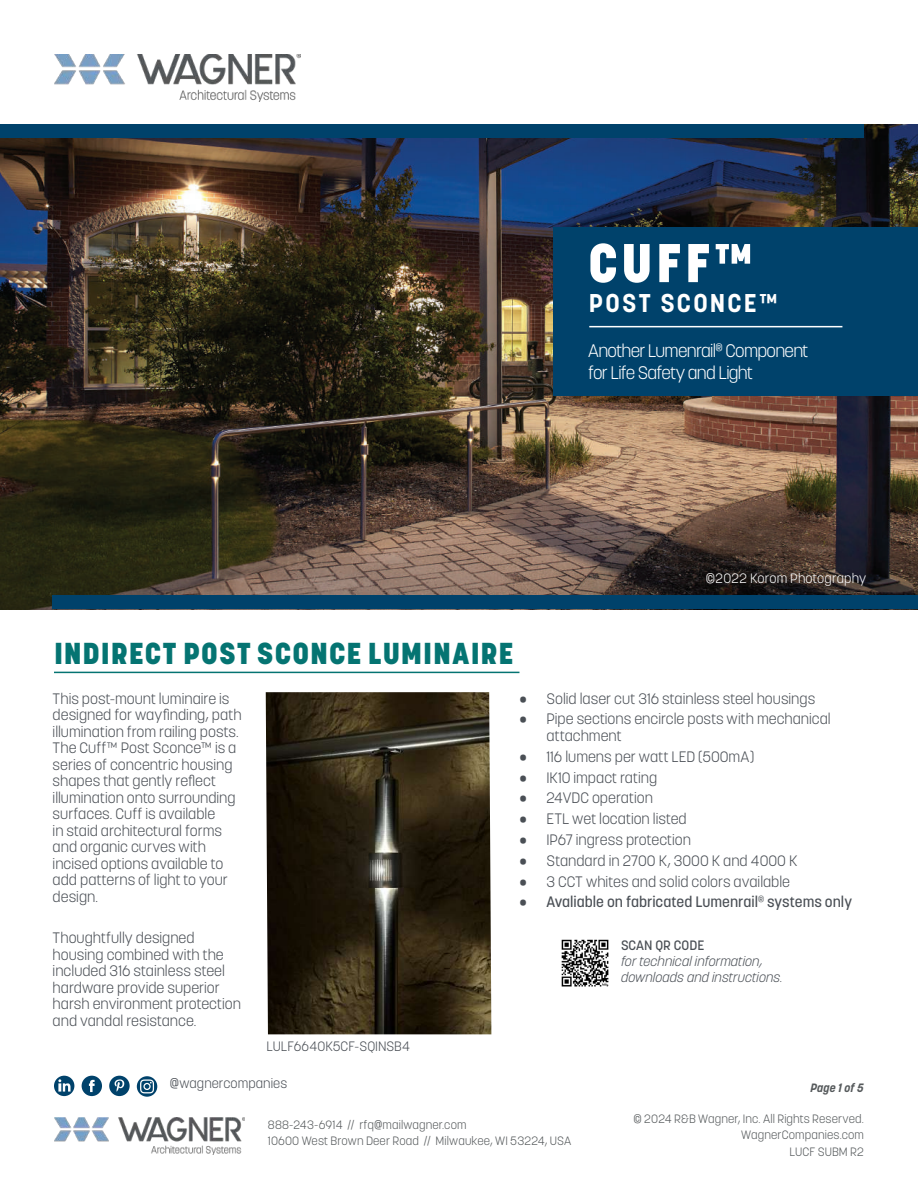
<style>
.page{position:relative;width:918px;height:1188px;background:#fff}
.page>*{position:absolute;margin:0;border:0;box-sizing:border-box;transform-origin:0 0}
.t1{font:800 54px "Korolev";color:#fff}
.t2{font:800 30px "Korolev";letter-spacing:.03em;color:#057472}
.t3{font:700 25.5px "Korolev";letter-spacing:.09em;color:#fff}
.t4{font:300 18px/21.6px "Korolev";letter-spacing:-.04em;color:#fff}
.t5{font:300 15px/16.5px "Korolev";color:#4a4f55}
.t6{font:500 15px "Korolev";color:#4a4f55}
.t7{font:italic 300 13.5px/16.2px "Korolev";color:#4a4f55}
.t8{font:300 13.5px "Korolev";letter-spacing:.005em;color:#4a4f55}
.t9{font:300 13.5px "Korolev";letter-spacing:.015em;color:#fff}
.t10{font:500 13.5px "Korolev";color:#4a4f55}
.t11{font:300 12px/16.4px "Korolev";letter-spacing:.01em;color:#565a5c}
.t12{font:italic 700 12px "Korolev";color:#565a5c}
.s1{color:#4a4f54}
</style>
<div class="page">
<img style="left:54px;top:1117px;width:190px;height:37px">
<svg style="left:82px;top:1076px;width:20px;height:20px"></svg>
<svg style="left:54px;top:1076px;width:20px;height:20px"></svg>
<svg style="left:137px;top:1076px;width:20px;height:21px"></svg>
<svg style="left:109px;top:1076px;width:21px;height:20px"></svg>
<img style="left:0;top:124px;width:918px;height:485px">
<div style="left:554px;top:227px;width:364px;height:168px;background:#00426b"></div>
<img style="left:54px;top:54px;width:247px;height:47px">
<hr style="left:54px;top:672px;width:465px;height:1px;background:#057472">
<div style="left:0;top:124px;width:864px;height:14px;background:#00426b"></div>
<div style="left:53px;top:596px;width:865px;height:13px;background:#00426b"></div>
<hr style="left:589px;top:326px;width:253px;height:1px;background:#fff">
<img style="left:561px;top:939px;width:48px;height:48px">
<img style="left:266px;top:692px;width:225px;height:342px">
<h1 class="t1" style="left:588px;top:229px;width:167px">CUFF™</h1>
<h3 class="t3" style="left:589px;top:287px;width:191px">POST SCONCE™</h3>
<p class="t4" style="left:588px;top:340px;width:222px">Another Lumenrail<sup>®</sup> Component for Life Safety and Light</p>
<p class="t9" style="left:706px;top:569px;width:162px">©2022 Korom Photography</p>
<h2 class="t2" style="left:54px;top:635px;width:461px">INDIRECT POST SCONCE LUMINAIRE</h2>
<p class="t5" style="left:53px;top:690px;width:190px">This post-mount luminaire is designed for wayfinding, path illumination from railing posts.<br>The Cuff™ Post Sconce™ is a series of concentric housing shapes that gently reflect illumination onto surrounding surfaces. Cuff is available<br>in staid architectural forms and organic curves with incised options available to add patterns of light to your design.</p>
<p class="t5" style="left:53px;top:930px;width:190px">Thoughtfully designed housing combined with the included 316 stainless steel hardware provide superior harsh environment protection and vandal resistance.</p>
<p class="t8" style="left:267px;top:1038px;width:145px">LULF6640K5CF-SQINSB4</p>
<p class="t5" style="left:519px;top:690px;width:297px">• Solid laser cut 316 stainless steel housings</p>
<p class="t5" style="left:546px;top:711px;width:286px;text-indent:-27px">• Pipe sections encircle posts with mechanical attachment</p>
<p class="t5" style="left:519px;top:748px;width:237px">• 116 lumens per watt LED (500mA)</p>
<p class="t5" style="left:519px;top:769px;width:139px">• IK10 impact rating</p>
<p class="t5" style="left:519px;top:790px;width:135px">• 24VDC operation</p>
<p class="t5" style="left:519px;top:811px;width:169px">• ETL wet location listed</p>
<p class="t5" style="left:519px;top:831px;width:173px">• IP67 ingress protection</p>
<p class="t5" style="left:519px;top:852px;width:280px">• Standard in 2700 K, 3000 K and 4000 K</p>
<p class="t5" style="left:519px;top:873px;width:272px">• 3 CCT whites and solid colors available</p>
<p class="t6" style="left:519px;top:893px;width:334px">• Avaliable on fabricated Lumenra<span class="s1">il</span><sup>®</sup> systems only</p>
<p class="t10" style="left:621px;top:937px;width:85px">SCAN QR CODE</p>
<p class="t7" style="left:621px;top:953px;width:163px">for technical information, downloads and instructions.</p>
<p class="t8" style="left:170px;top:1075px;width:119px">@wagnercompanies</p>
<p class="t12" style="left:811px;top:1080px;width:55px">Page 1 of 5</p>
<p class="t11" style="left:268px;top:1116px;width:305px">888-243-6914 // rfq@mailwagner.com<br>10600 West Brown Deer Road // Milwaukee, WI 53224, USA</p>
<p class="t11" style="left:634px;top:1111px;width:232px;text-align:right">© 2024 R&amp;B Wagner, Inc. All Rights Reserved.<br>WagnerCompanies.com<br>LUCF SUBM R2</p>
</div>
